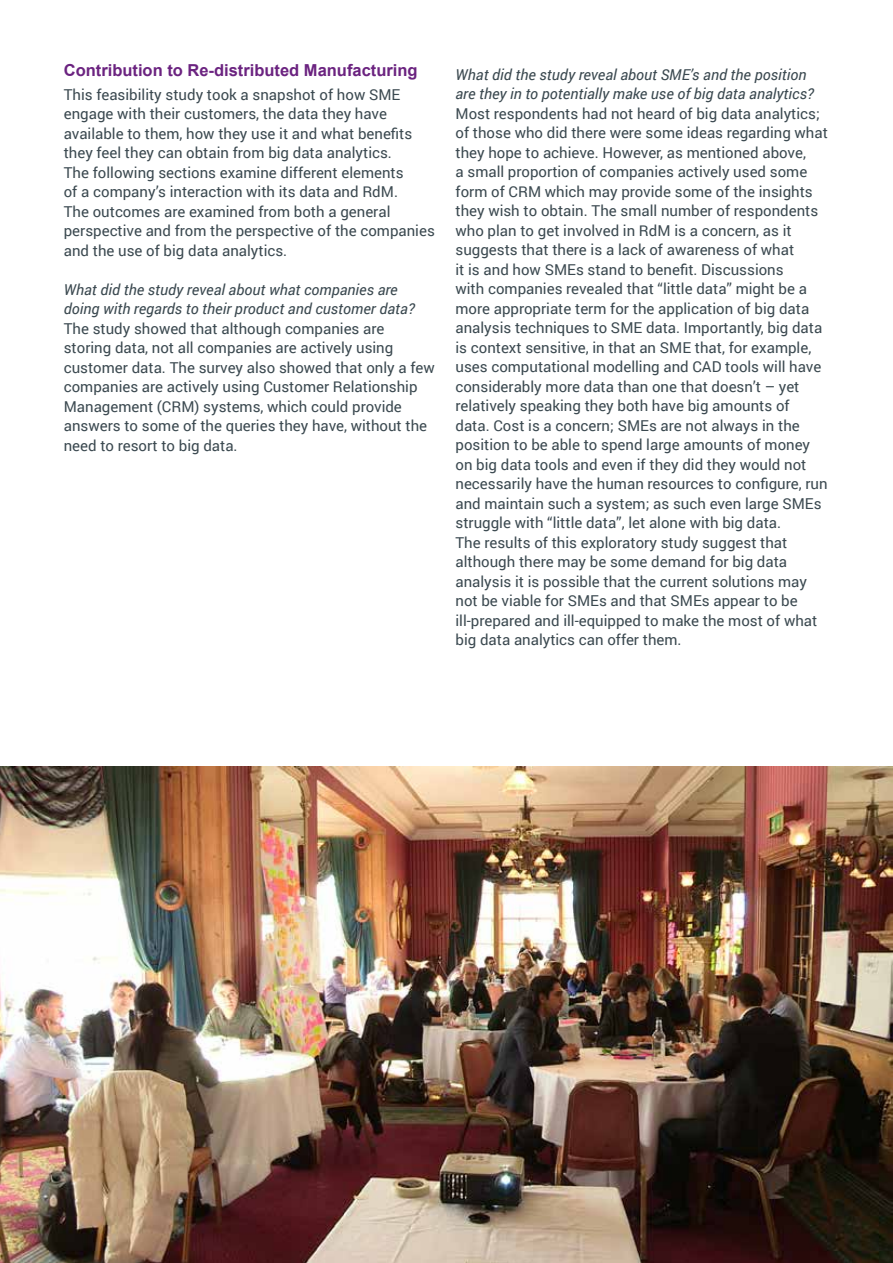
<style>
.page{position:relative;width:893px;height:1263px;background:#fff}
.page>*{position:absolute;margin:0;border:0;box-sizing:border-box;transform-origin:0 0}
.t1{font:700 16.5px "Arial";color:#6b2380}
.t2{font:15px/19.5px "Roboto";color:#3b4950}
.t3{font:italic 15px/19.5px "Roboto";color:#3b4950}
</style>
<div class="page">
<img style="left:0;top:766px;width:893px;height:497px">
<p class="t1" style="left:64px;top:59px;width:355px">Contribution to Re-distributed Manufacturing</p>
<p class="t2" style="left:64px;top:84px;width:373px">This feasibility study took a snapshot of how SME engage with their customers, the data they have available to them, how they use it and what benefits they feel they can obtain from big data analytics.<br>The following sections examine different elements<br>of a company’s interaction with its data and RdM.<br>The outcomes are examined from both a general perspective and from the perspective of the companies and the use of big data analytics.</p>
<p class="t3" style="left:64px;top:279px;width:352px">What did the study reveal about what companies are doing with regards to their product and customer data?</p>
<p class="t2" style="left:64px;top:318px;width:372px">The study showed that although companies are storing data, not all companies are actively using customer data. The survey also showed that only a few companies are actively using Customer Relationship Management (CRM) systems, which could provide answers to some of the queries they have, without the need to resort to big data.</p>
<p class="t3" style="left:455px;top:64px;width:360px">What did the study reveal about SME’s and the position are they in to potentially make use of big data analytics?</p>
<p class="t2" style="left:455px;top:103px;width:374px">Most respondents had not heard of big data analytics; of those who did there were some ideas regarding what they hope to achieve. However, as mentioned above,<br>a small proportion of companies actively used some form of CRM which may provide some of the insights they wish to obtain. The small number of respondents who plan to get involved in RdM is a concern, as it suggests that there is a lack of awareness of what<br>it is and how SMEs stand to benefit. Discussions<br>with companies revealed that “little data” might be a more appropriate term for the application of big data analysis techniques to SME data. Importantly, big data is context sensitive, in that an SME that, for example, uses computational modelling and CAD tools will have considerably more data than one that doesn’t – yet relatively speaking they both have big amounts of<br>data. Cost is a concern; SMEs are not always in the position to be able to spend large amounts of money on big data tools and even if they did they would not necessarily have the human resources to configure, run and maintain such a system; as such even large SMEs struggle with “little data”, let alone with big data.<br>The results of this exploratory study suggest that although there may be some demand for big data analysis it is possible that the current solutions may not be viable for SMEs and that SMEs appear to be ill-prepared and ill-equipped to make the most of what big data analytics can offer them.</p>
</div>
